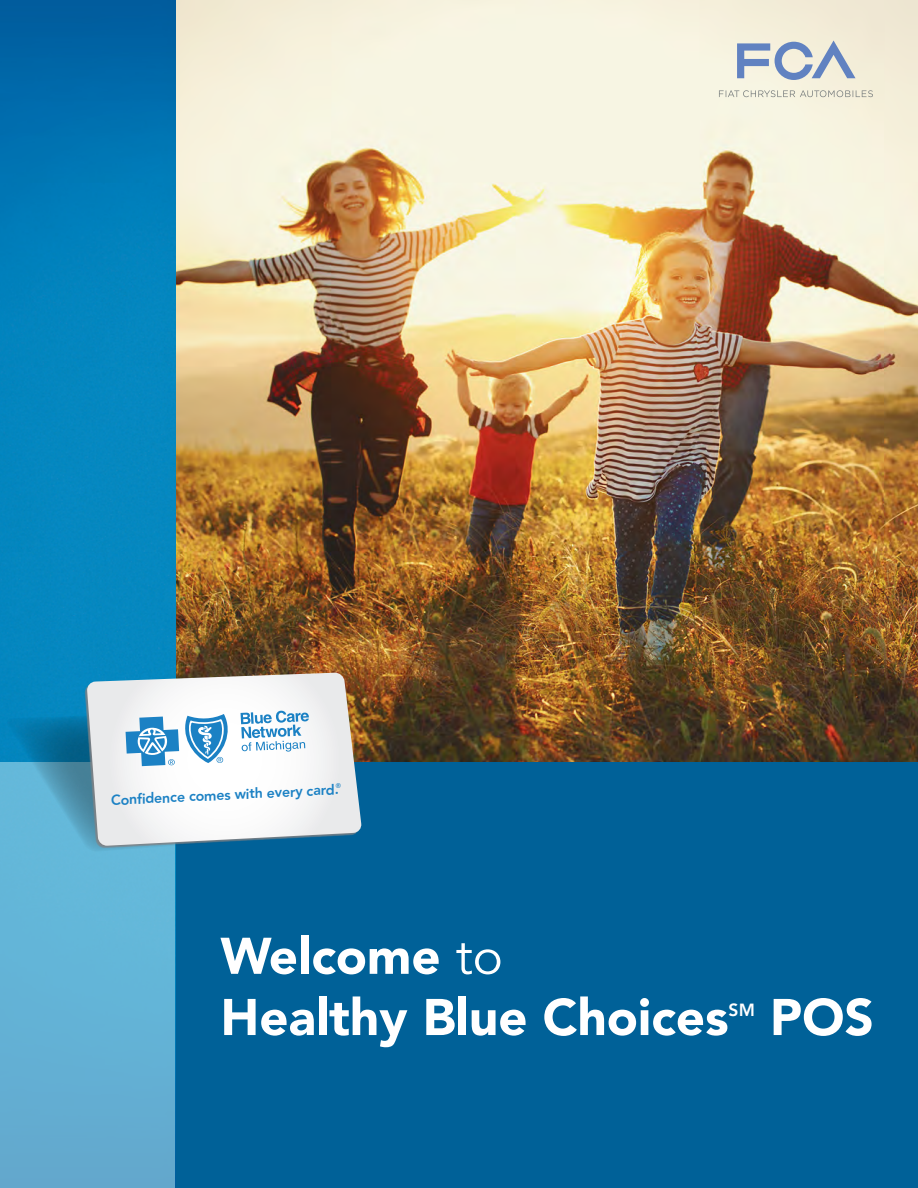
<style>
.page{position:relative;width:918px;height:1188px;background:#fff}
.page>*{position:absolute;margin:0;border:0;box-sizing:border-box;transform-origin:0 0}
.Body_text{font:900 51px "Avenir LT Std";color:#fff}
.Body_text-2{font:800 17.55px "Avenir LT Std";color:#fff}
.t1{font:italic 800 14.25px "Avenir LT Std";color:#1b81c4}
.s1{font-weight:400}
</style>
<div class="page">
<img style="left:176px;top:0;width:742px;height:763px">
<div style="left:117px;top:763px;width:801px;height:425px;background:#006198"></div>
<img style="left:0;top:0;width:176px;height:762px">
<div style="left:0;top:762px;width:176px;height:426px;background:#63b2d6"></div>
<svg style="left:6px;top:709px;width:170px;height:143px"></svg>
<svg style="left:87px;top:673px;width:275px;height:173px"></svg>
<svg style="left:241px;top:711px;width:68px;height:41px"></svg>
<svg style="left:126px;top:714px;width:108px;height:52px"></svg>
<svg style="left:737px;top:40px;width:119px;height:40px;background:#bdc6d1"></svg>
<svg style="left:719px;top:90px;width:154px;height:7px"></svg>
<p class="t1" style="left:110px;top:792px;width:232px;rotate:-3deg">Confi dence comes with every card.<sup>®</sup></p>
<p class="Body_text" style="left:221px;top:925px;width:284px">Welcome <span class="s1">to</span></p>
<p class="Body_text" style="left:221px;top:986px;width:510px">Healthy Blue Choices</p>
<p class="Body_text-2" style="left:729px;top:1000px;width:28px">SM</p>
<p class="Body_text" style="left:770px;top:986px;width:105px">POS</p>
</div>
